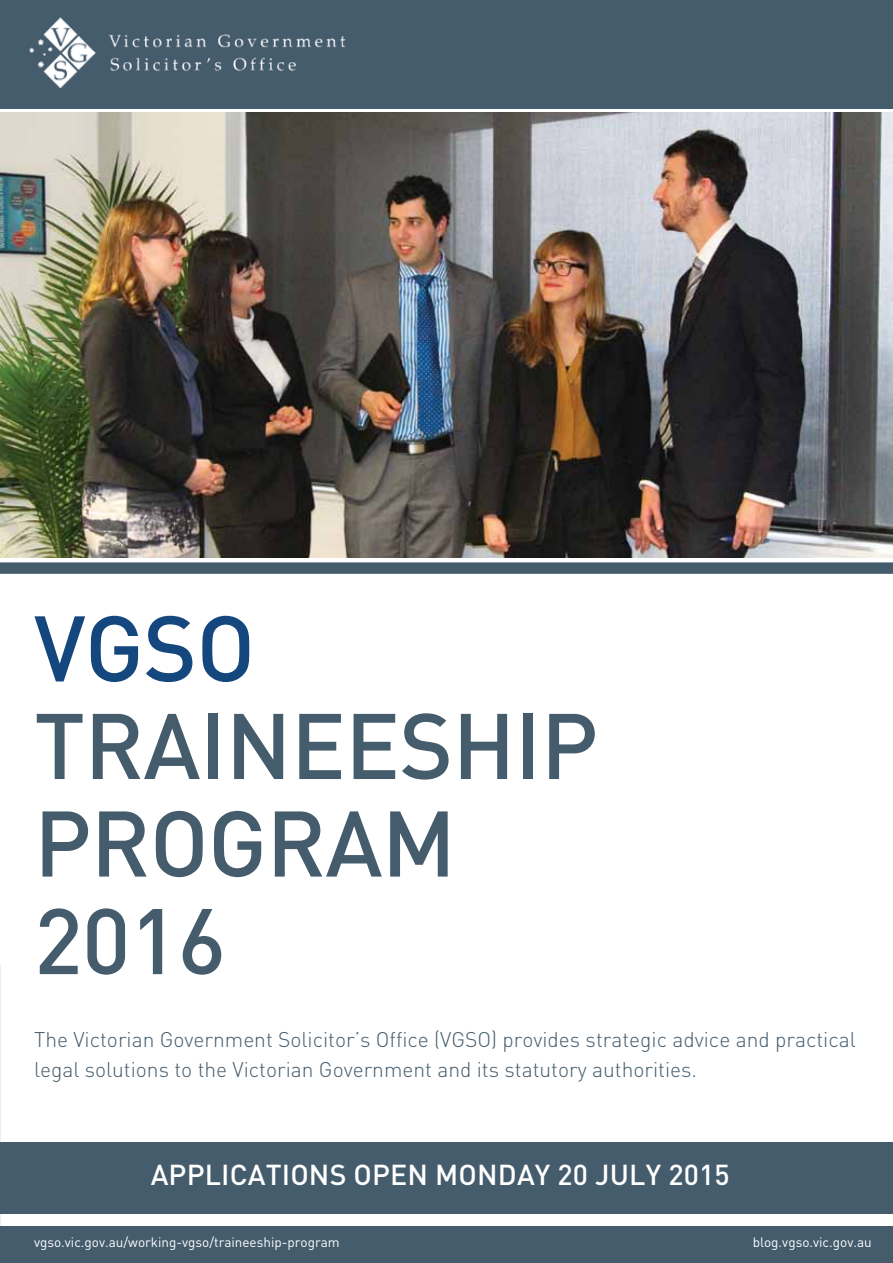
<style>
.page{position:relative;width:893px;height:1263px;background:#fff}
.page>*{position:absolute;margin:0;border:0;box-sizing:border-box;transform-origin:0 0}
.t1{font:500 91.5px/97.5px "DIN";letter-spacing:-.01em;color:#455c6d}
.t2{font:500 91.5px "DIN";color:#14477d}
.t3{font:500 28.5px "DIN";letter-spacing:.005em;color:#fff}
.t4{font:300 21px/30px "DIN";color:#455c6d}
.t5{font:13.5px "DIN";color:#fff}
</style>
<div class="page">
<hr style="left:0;top:964px;width:1px;height:275px;background:#eceff0">
<div style="left:0;top:1142px;width:893px;height:72px;background:#455c6d"></div>
<div style="left:0;top:1226px;width:893px;height:37px;background:#455c6d"></div>
<div style="left:0;top:0;width:893px;height:109px;background:#455c6d"></div>
<svg style="left:0;top:562px;width:893px;height:12px;background:#4d6373"></svg>
<img style="left:30px;top:18px;width:316px;height:69px">
<img style="left:0;top:113px;width:893px;height:444px">
<h1 class="t2" style="left:34px;top:590px;width:162px">VGSO</h1>
<h1 class="t1" style="left:34px;top:694px;width:464px">TRAINEESHIP<br>PROGRAM<br>2016</h1>
<p class="t4" style="left:34px;top:1025px;width:823px">The Victorian Government Solicitor’s Office (VGSO) provides strategic advice and practical legal solutions to the Victorian Government and its statutory authorities.</p>
<h2 class="t3" style="left:151px;top:1156px;width:580px">APPLICATIONS OPEN MONDAY 20 JULY 2015</h2>
<p class="t5" style="left:34px;top:1234px;width:307px">vgso.vic.gov.au/working-vgso/traineeship-program</p>
<p class="t5" style="left:753px;top:1234px;width:120px">blog.vgso.vic.gov.au</p>
</div>
